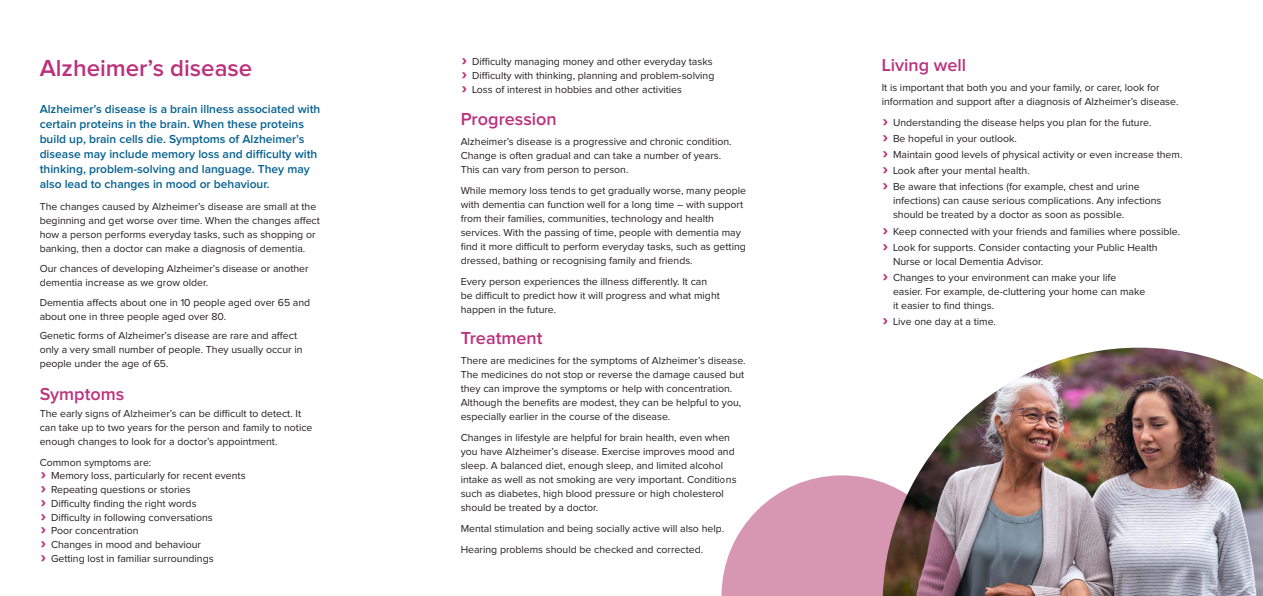
<style>
.page{position:relative;width:1263px;height:596px;background:#fff}
.page>*{position:absolute;margin:0;border:0;box-sizing:border-box;transform-origin:0 0}
.A_head{font:600 24px "Proxima Nova";color:#bb317c}
.A_head-2{font:600 18px "Proxima Nova";color:#bb317c}
.Intro_text{font:600 12px/15px "Proxima Nova";color:#056090}
.Main_text{font:10.5px/14px "Proxima Nova";color:#231f20}
.s1{font-family:"Scene";font-weight:900;color:#bb317c}
</style>
<div class="page">
<img style="left:917px;top:347px;width:346px;height:248px">
<svg style="left:721px;top:475px;width:241px;height:120px;background:#bf92a2"></svg>
<p class="A_head" style="left:40px;top:57px;width:214px">Alzheimer’s disease</p>
<p class="Intro_text" style="left:40px;top:102px;width:282px">Alzheimer’s disease is a brain illness associated with certain proteins in the brain. When these proteins build up, brain cells die. Symptoms of Alzheimer’s disease may include memory loss and difficulty with thinking, problem-solving and language. They may also lead to changes in mood or behaviour.</p>
<p class="Main_text" style="left:40px;top:200px;width:282px">The changes caused by Alzheimer’s disease are small at the beginning and get worse over time. When the changes affect how a person performs everyday tasks, such as shopping or banking, then a doctor can make a diagnosis of dementia.</p>
<p class="Main_text" style="left:40px;top:262px;width:270px">Our chances of developing Alzheimer’s disease or another dementia increase as we grow older.</p>
<p class="Main_text" style="left:40px;top:295px;width:272px">Dementia affects about one in 10 people aged over 65 and about one in three people aged over 80.</p>
<p class="Main_text" style="left:40px;top:329px;width:264px">Genetic forms of Alzheimer’s disease are rare and affect only a very small number of people. They usually occur in people under the age of 65.</p>
<p class="A_head-2" style="left:40px;top:385px;width:86px">Symptoms</p>
<p class="Main_text" style="left:40px;top:406px;width:274px">The early signs of Alzheimer’s can be difficult to detect. It can take up to two years for the person and family to notice enough changes to look for a doctor’s appointment.</p>
<p class="Main_text" style="left:40px;top:455px;width:113px">Common symptoms are:</p>
<p class="Main_text" style="left:40px;top:469px;width:207px"><span class="s1">&gt;</span> Memory loss, particularly for recent events</p>
<p class="Main_text" style="left:40px;top:482px;width:153px"><span class="s1">&gt;</span> Repeating questions or stories</p>
<p class="Main_text" style="left:40px;top:496px;width:158px"><span class="s1">&gt;</span> Difficulty finding the right words</p>
<p class="Main_text" style="left:40px;top:510px;width:174px"><span class="s1">&gt;</span> Difficulty in following conversations</p>
<p class="Main_text" style="left:40px;top:524px;width:100px"><span class="s1">&gt;</span> Poor concentration</p>
<p class="Main_text" style="left:40px;top:537px;width:163px"><span class="s1">&gt;</span> Changes in mood and behaviour</p>
<p class="Main_text" style="left:40px;top:551px;width:175px"><span class="s1">&gt;</span> Getting lost in familiar surroundings</p>
<p class="Main_text" style="left:461px;top:55px;width:253px"><span class="s1">&gt;</span> Difficulty managing money and other everyday tasks</p>
<p class="Main_text" style="left:461px;top:69px;width:255px"><span class="s1">&gt;</span> Difficulty with thinking, planning and problem-solving</p>
<p class="Main_text" style="left:461px;top:82px;width:223px"><span class="s1">&gt;</span> Loss of interest in hobbies and other activities</p>
<p class="A_head-2" style="left:461px;top:111px;width:98px">Progression</p>
<p class="Main_text" style="left:461px;top:134px;width:272px">Alzheimer’s disease is a progressive and chronic condition.<br>Change is often gradual and can take a number of years.<br>This can vary from person to person.</p>
<p class="Main_text" style="left:461px;top:184px;width:287px">While memory loss tends to get gradually worse, many people with dementia can function well for a long time – with support from their families, communities, technology and health services. With the passing of time, people with dementia may find it more difficult to perform everyday tasks, such as getting dressed, bathing or recognising family and friends.</p>
<p class="Main_text" style="left:461px;top:275px;width:261px">Every person experiences the illness differently. It can be difficult to predict how it will progress and what might happen in the future.</p>
<p class="A_head-2" style="left:461px;top:329px;width:83px">Treatment</p>
<p class="Main_text" style="left:461px;top:353px;width:286px">There are medicines for the symptoms of Alzheimer’s disease.<br>The medicines do not stop or reverse the damage caused but they can improve the symptoms or help with concentration.<br>Although the benefits are modest, they can be helpful to you, especially earlier in the course of the disease.</p>
<p class="Main_text" style="left:461px;top:430px;width:277px">Changes in lifestyle are helpful for brain health, even when you have Alzheimer’s disease. Exercise improves mood and sleep. A balanced diet, enough sleep, and limited alcohol intake as well as not smoking are very important. Conditions such as diabetes, high blood pressure or high cholesterol should be treated by a doctor.</p>
<p class="Main_text" style="left:461px;top:521px;width:265px">Mental stimulation and being socially active will also help.</p>
<p class="Main_text" style="left:461px;top:542px;width:244px">Hearing problems should be checked and corrected.</p>
<p class="A_head-2" style="left:882px;top:57px;width:86px">Living well</p>
<p class="Main_text" style="left:882px;top:81px;width:298px">It is important that both you and your family, or carer, look for information and support after a diagnosis of Alzheimer’s disease.</p>
<p class="Main_text" style="left:882px;top:116px;width:271px"><span class="s1">&gt;</span> Understanding the disease helps you plan for the future.</p>
<p class="Main_text" style="left:882px;top:132px;width:137px"><span class="s1">&gt;</span> Be hopeful in your outlook.</p>
<p class="Main_text" style="left:882px;top:148px;width:302px"><span class="s1">&gt;</span> Maintain good levels of physical activity or even increase them.</p>
<p class="Main_text" style="left:882px;top:164px;width:150px"><span class="s1">&gt;</span> Look after your mental health.</p>
<p class="Main_text" style="left:893px;top:180px;width:270px;text-indent:-11px"><span class="s1">&gt;</span> Be aware that infections (for example, chest and urine infections) can cause serious complications. Any infections should be treated by a doctor as soon as possible.</p>
<p class="Main_text" style="left:882px;top:224px;width:300px"><span class="s1">&gt;</span> Keep connected with your friends and families where possible.</p>
<p class="Main_text" style="left:893px;top:240px;width:266px;text-indent:-11px"><span class="s1">&gt;</span> Look for supports. Consider contacting your Public Health<br>Nurse or local Dementia Advisor.</p>
<p class="Main_text" style="left:893px;top:271px;width:254px;text-indent:-11px"><span class="s1">&gt;</span> Changes to your environment can make your life easier. For example, de-cluttering your home can make it easier to find things.</p>
<p class="Main_text" style="left:882px;top:315px;width:116px"><span class="s1">&gt;</span> Live one day at a time.</p>
</div>
